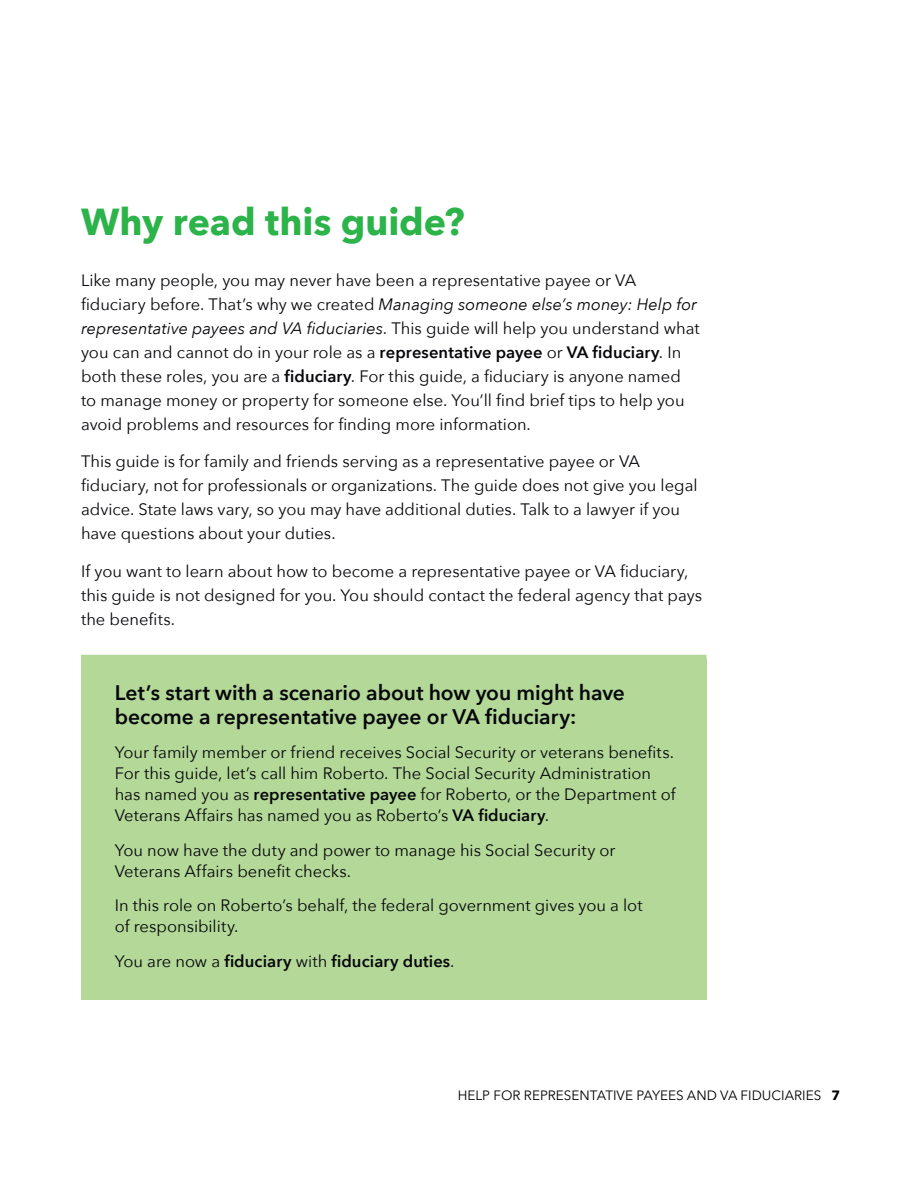
<style>
.page{position:relative;width:918px;height:1188px;background:#fff}
.page>*{position:absolute;margin:0;border:0;box-sizing:border-box;transform-origin:0 0}
.t1{font:700 37.5px "Avenir Next";letter-spacing:-.005em;color:#2cb34a}
.t2{font:600 21px/24px "Avenir Next";color:#06060a}
.t3{font:16.5px/24px "Avenir Next";color:#06060a}
.t4{font:600 16.5px "Avenir Next";letter-spacing:.005em;color:#06060a}
.t5{font:13.5px "Avenir Next";color:#000}
.s1{font-style:italic}
.s2{font-weight:600}
.s3{font-weight:400}
.s4{font-weight:700}
</style>
<div class="page">
<div style="left:81px;top:658px;width:625px;height:342px;background:#b3d898"></div>
<div style="left:81px;top:655px;width:625px;height:7px;background:#b3d898"></div>
<h1 class="t1" style="left:81px;top:199px;width:385px">Why read this guide?</h1>
<p class="t3" style="left:81px;top:268px;width:620px">Like many people, you may never have been a representative payee or VA fiduciary before. That’s why we created <span class="s1">Managing someone else’s money: Help for representative payees and VA fiduciaries</span>. This guide will help you understand what you can and cannot do in your role as a <span class="s2">representative payee</span> or <span class="s2">VA fiduciary</span>. In both these roles, you are a <span class="s2">fiduciary</span>. For this guide, a fiduciary is anyone named to manage money or property for someone else. You’ll find brief tips to help you avoid problems and resources for finding more information.</p>
<p class="t3" style="left:81px;top:450px;width:618px">This guide is for family and friends serving as a representative payee or VA fiduciary, not for professionals or organizations. The guide does not give you legal advice. State laws vary, so you may have additional duties. Talk to a lawyer if you have questions about your duties.</p>
<p class="t3" style="left:81px;top:559px;width:623px">If you want to learn about how to become a representative payee or VA fiduciary, this guide is not designed for you. You should contact the federal agency that pays the benefits.</p>
<p class="t2" style="left:115px;top:680px;width:512px">Let’s start with a scenario about how you might have become a representative payee or VA fiduciary:</p>
<p class="t3" style="left:115px;top:742px;width:562px;line-height:21px">Your family member or friend receives Social Security or veterans benefits.<br>For this guide, let’s call him Roberto. The Social Security Administration has named you as <span class="s2">representative payee</span> for Roberto, or the Department of Veterans Affairs has named you as Roberto’s <span class="s2">VA fiduciary</span>.</p>
<p class="t3" style="left:115px;top:840px;width:502px;line-height:21px">You now have the duty and power to manage his Social Security or<br>Veterans Affairs benefit checks.</p>
<p class="t3" style="left:115px;top:895px;width:529px;line-height:21px">In this role on Roberto’s behalf, the federal government gives you a lot of responsibility.</p>
<p class="t4" style="left:115px;top:951px;width:341px"><span class="s3">You are now a</span> fiduciary <span class="s3">with</span> fiduciary duties<span class="s3">.</span></p>
<p class="t5" style="left:458px;top:1087px;width:384px">HELP FOR REPRESENTATIVE PAYEES AND VA FIDUCIARIES <span class="s4">7</span></p>
</div>
